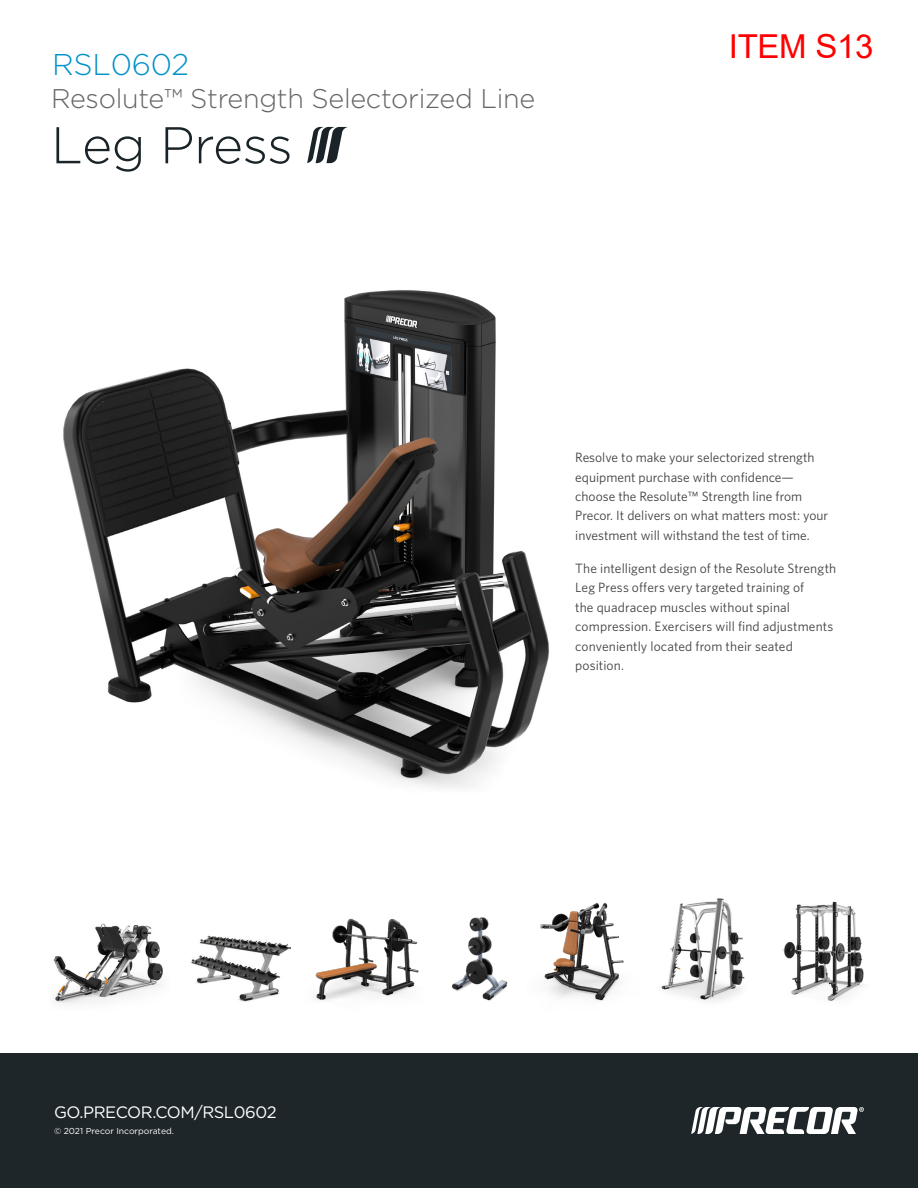
<style>
.page{position:relative;width:918px;height:1188px;background:#fff}
.page>*{position:absolute;margin:0;border:0;box-sizing:border-box;transform-origin:0 0}
.t1{font:300 51.6px "Gotham";letter-spacing:-.015em;color:#1a2428}
.t2{font:33px "Arial";letter-spacing:-.01em;color:#f00}
.t3{font:300 30px "Gotham";letter-spacing:-.01em;color:#0092c8}
.t4{font:300 27px "Gotham";letter-spacing:-.01em;color:#676464}
.t5{font:16.5px "Gotham";letter-spacing:-.025em;color:#fff}
.t6{font:13.5px/19.5px "Whitney";color:#414042}
.t7{font:8.7px "Gotham";color:#fff}
</style>
<div class="page">
<img style="left:63px;top:290px;width:486px;height:498px">
<div style="left:0;top:1053px;width:918px;height:135px;background:#1e262a"></div>
<svg style="left:691px;top:1107px;width:173px;height:27px"></svg>
<img style="left:53px;top:923px;width:110px;height:81px">
<img style="left:782px;top:901px;width:82px;height:100px">
<img style="left:191px;top:935px;width:100px;height:67px">
<img style="left:315px;top:918px;width:104px;height:83px">
<img style="left:452px;top:917px;width:56px;height:84px">
<img style="left:540px;top:903px;width:84px;height:98px">
<img style="left:661px;top:898px;width:84px;height:103px">
<svg style="left:307px;top:127px;width:41px;height:36px"></svg>
<p class="t3" style="left:52px;top:45px;width:138px">RSL0602</p>
<p class="t4" style="left:51px;top:81px;width:486px">Resolute™ Strength Selectorized Line</p>
<p class="t1" style="left:51px;top:112px;width:243px">Leg Press</p>
<h2 class="t2" style="left:729px;top:23px;width:146px">ITEM S13</h2>
<p class="t6" style="left:575px;top:447px;width:254px">Resolve to make your selectorized strength equipment purchase with confidence— choose the Resolute™ Strength line from Precor. It delivers on what matters most: your investment will withstand the test of time.</p>
<p class="t6" style="left:575px;top:558px;width:262px">The intelligent design of the Resolute Strength Leg Press offers very targeted training of<br>the quadracep muscles without spinal compression. Exercisers will find adjustments conveniently located from their seated position.</p>
<p class="t5" style="left:54px;top:1102px;width:224px">GO.PRECOR.COM/RSL0602</p>
<p class="t7" style="left:54px;top:1125px;width:121px">© 2021 Precor Incorporated.</p>
</div>
